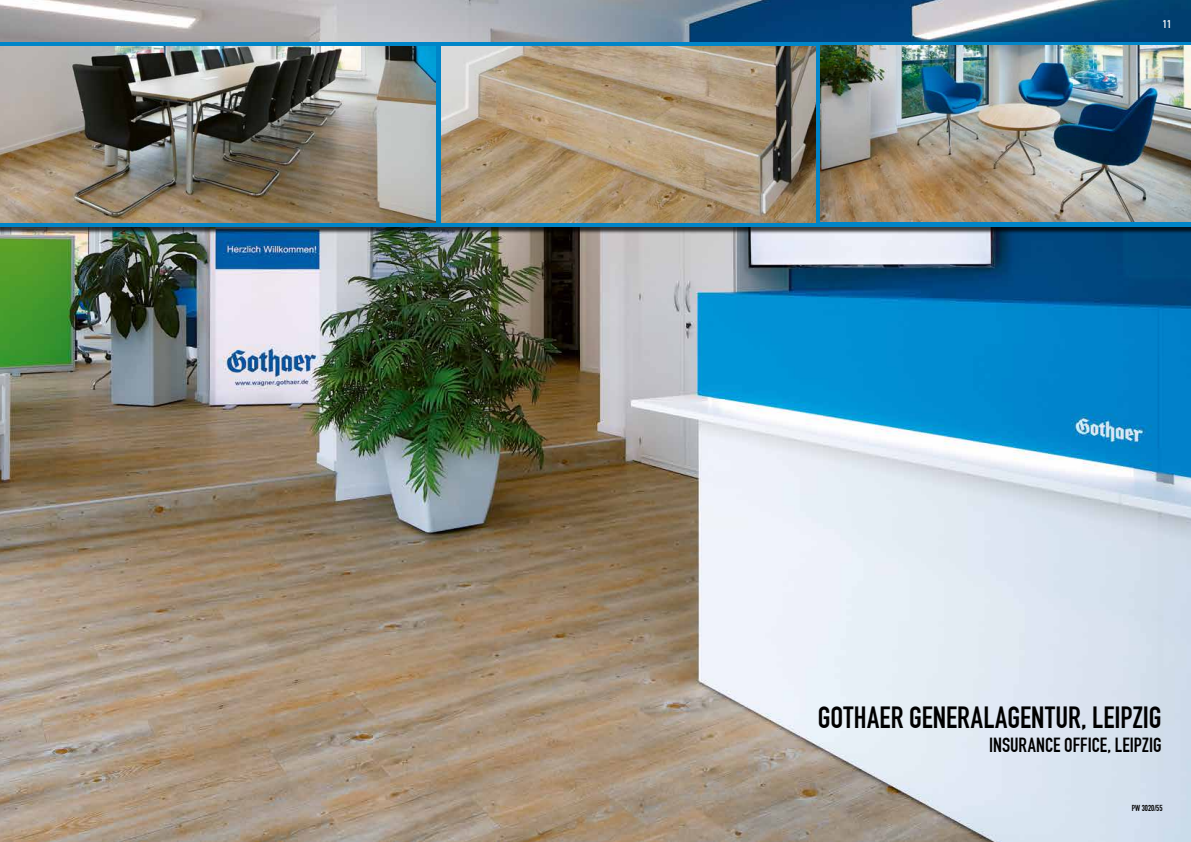
<style>
.page{position:relative;width:1191px;height:842px;background:#fff}
.page>*{position:absolute;margin:0;border:0;box-sizing:border-box;transform-origin:0 0}
.t1{font:30px "DIN Engschrift";letter-spacing:.005em;color:#000}
.t2{font:20px "DIN Engschrift";color:#000}
.t3{font:11px "DIN Engschrift";color:#fff}
.t4{font:8.5px "DIN Engschrift";color:#000}
</style>
<div class="page">
<img style="left:0;top:0;width:1191px;height:842px">
<div style="left:0;top:43px;width:1191px;height:191px;background:#000;opacity:.75"></div>
<div style="left:0;top:43px;width:1191px;height:184px;background:#0085c8"></div>
<img style="left:820px;top:45px;width:371px;height:176px">
<img style="left:441px;top:47px;width:375px;height:176px">
<img style="left:0;top:47px;width:435px;height:176px">
<p class="t3" style="left:1162px;top:18px;width:10px">11</p>
<p class="t1" style="left:817px;top:700px;width:153px">GOTHAER GENERALAG</p>
<p class="t1" style="left:1020px;top:700px;width:25px">ENTUR</p>
<p class="t1" style="left:1081px;top:700px;width:80px">, LEIPZIG</p>
<p class="t2" style="left:989px;top:733px;width:9px">INSURAN</p>
<p class="t2" style="left:1045px;top:733px;width:116px">CE OFFICE, LEIPZIG</p>
<p class="t4" style="left:1131px;top:802px;width:32px">PW 3020/55</p>
</div>
